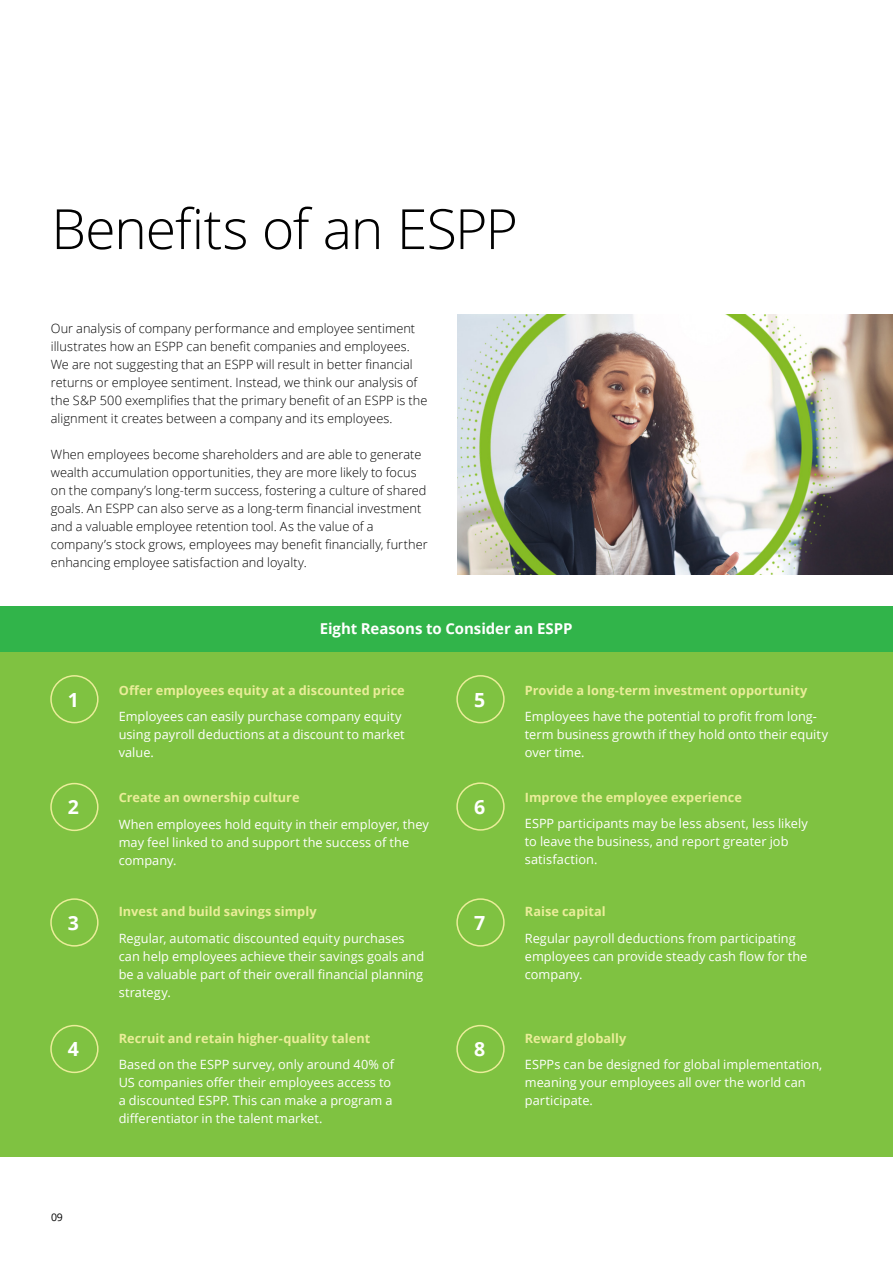
<style>
.page{position:relative;width:893px;height:1263px;background:#fff}
.page>*{position:absolute;margin:0;border:0;box-sizing:border-box;transform-origin:0 0}
.Story_heading_light__37_42pt{font:300 55.5px "Open Sans";letter-spacing:-.025em;color:#010101}
.Brochure_title___Right_pg__folio_7_9_5pt{font:700 19.5px "Open Sans";color:#fff}
.Body_copy__8_5_12pt{font:700 15px "Open Sans";letter-spacing:-.005em;color:#fff}
.Body_copy__8_5_12pt-2{font:12.75px/18px "Open Sans";letter-spacing:.005em;color:#fff}
.Body_copy__8_5_12pt-3{font:300 12.75px/18px "Open Sans";letter-spacing:.005em;color:#010101}
.Body_copy__8_5_12pt-4{font:700 12.75px "Open Sans";color:#eaed99}
.Folio_Left_pg__7_9_5pt{font:10.5px "Open Sans";color:#010101}
</style>
<div class="page">
<div style="left:0;top:631px;width:893px;height:526px;background:#7fc241"></div>
<div style="left:50px;top:675px;width:49px;height:48px;border:2px solid #eaed99;border-radius:50%"></div>
<div style="left:456px;top:675px;width:49px;height:48px;border:2px solid #eaed99;border-radius:50%"></div>
<div style="left:50px;top:783px;width:49px;height:48px;border:2px solid #eaed99;border-radius:50%"></div>
<div style="left:456px;top:782px;width:49px;height:49px;border:2px solid #eaed99;border-radius:50%"></div>
<div style="left:50px;top:898px;width:49px;height:49px;border:2px solid #eaed99;border-radius:50%"></div>
<div style="left:456px;top:898px;width:49px;height:49px;border:2px solid #eaed99;border-radius:50%"></div>
<div style="left:50px;top:1025px;width:49px;height:48px;border:2px solid #eaed99;border-radius:50%"></div>
<div style="left:456px;top:1025px;width:49px;height:48px;border:2px solid #eaed99;border-radius:50%"></div>
<div style="left:0;top:606px;width:893px;height:45px;background:#31b44a"></div>
<img style="left:458px;top:315px;width:435px;height:259px">
<p class="Story_heading_light__37_42pt" style="left:51px;top:191px;width:468px">Benefits of an ESPP</p>
<p class="Body_copy__8_5_12pt-3" style="left:51px;top:319px;width:378px">Our analysis of company performance and employee sentiment illustrates how an ESPP can benefit companies and employees.<br>We are not suggesting that an ESPP will result in better financial returns or employee sentiment. Instead, we think our analysis of the S&amp;P 500 exemplifies that the primary benefit of an ESPP is the alignment it creates between a company and its employees.</p>
<p class="Body_copy__8_5_12pt-3" style="left:51px;top:445px;width:378px">When employees become shareholders and are able to generate wealth accumulation opportunities, they are more likely to focus on the company’s long-term success, fostering a culture of shared goals. An ESPP can also serve as a long-term financial investment and a valuable employee retention tool. As the value of a company’s stock grows, employees may benefit financially, further enhancing employee satisfaction and loyalty.</p>
<p class="Body_copy__8_5_12pt" style="left:320px;top:618px;width:254px">Eight Reasons to Consider an ESPP</p>
<p class="Body_copy__8_5_12pt-4" style="left:119px;top:681px;width:288px">Offer employees equity at a discounted price</p>
<p class="Body_copy__8_5_12pt-2" style="left:119px;top:707px;width:288px">Employees can easily purchase company equity using payroll deductions at a discount to market value.</p>
<p class="Brochure_title___Right_pg__folio_7_9_5pt" style="left:68px;top:686px;width:13px">1</p>
<p class="Brochure_title___Right_pg__folio_7_9_5pt" style="left:474px;top:686px;width:13px">5</p>
<p class="Body_copy__8_5_12pt-4" style="left:119px;top:789px;width:182px">Create an ownership culture</p>
<p class="Body_copy__8_5_12pt-2" style="left:119px;top:815px;width:312px">When employees hold equity in their employer, they may feel linked to and support the success of the company.</p>
<p class="Brochure_title___Right_pg__folio_7_9_5pt" style="left:68px;top:793px;width:13px">2</p>
<p class="Brochure_title___Right_pg__folio_7_9_5pt" style="left:474px;top:793px;width:13px">6</p>
<p class="Body_copy__8_5_12pt-4" style="left:119px;top:903px;width:199px">Invest and build savings simply</p>
<p class="Body_copy__8_5_12pt-2" style="left:119px;top:929px;width:307px">Regular, automatic discounted equity purchases can help employees achieve their savings goals and be a valuable part of their overall financial planning strategy.</p>
<p class="Brochure_title___Right_pg__folio_7_9_5pt" style="left:68px;top:909px;width:13px">3</p>
<p class="Brochure_title___Right_pg__folio_7_9_5pt" style="left:474px;top:909px;width:13px">7</p>
<p class="Body_copy__8_5_12pt-4" style="left:119px;top:1029px;width:253px">Recruit and retain higher-quality talent</p>
<p class="Body_copy__8_5_12pt-2" style="left:119px;top:1055px;width:277px">Based on the ESPP survey, only around 40% of US companies offer their employees access to a discounted ESPP. This can make a program a differentiator in the talent market.</p>
<p class="Brochure_title___Right_pg__folio_7_9_5pt" style="left:68px;top:1035px;width:13px">4</p>
<p class="Brochure_title___Right_pg__folio_7_9_5pt" style="left:474px;top:1035px;width:13px">8</p>
<p class="Folio_Left_pg__7_9_5pt" style="left:51px;top:1210px;width:13px">09</p>
<p class="Body_copy__8_5_12pt-4" style="left:525px;top:681px;width:284px">Provide a long-term investment opportunity</p>
<p class="Body_copy__8_5_12pt-2" style="left:525px;top:707px;width:305px">Employees have the potential to profit from long&shy;term business growth if they hold onto their equity over time.</p>
<p class="Body_copy__8_5_12pt-4" style="left:525px;top:788px;width:219px">Improve the employee experience</p>
<p class="Body_copy__8_5_12pt-2" style="left:525px;top:814px;width:285px">ESPP participants may be less absent, less likely to leave the business, and report greater job satisfaction.</p>
<p class="Body_copy__8_5_12pt-4" style="left:525px;top:903px;width:82px">Raise capital</p>
<p class="Body_copy__8_5_12pt-2" style="left:525px;top:929px;width:284px">Regular payroll deductions from participating employees can provide steady cash flow for the company.</p>
<p class="Body_copy__8_5_12pt-4" style="left:525px;top:1029px;width:103px">Reward globally</p>
<p class="Body_copy__8_5_12pt-2" style="left:525px;top:1055px;width:299px">ESPPs can be designed for global implementation, meaning your employees all over the world can participate.</p>
</div>
